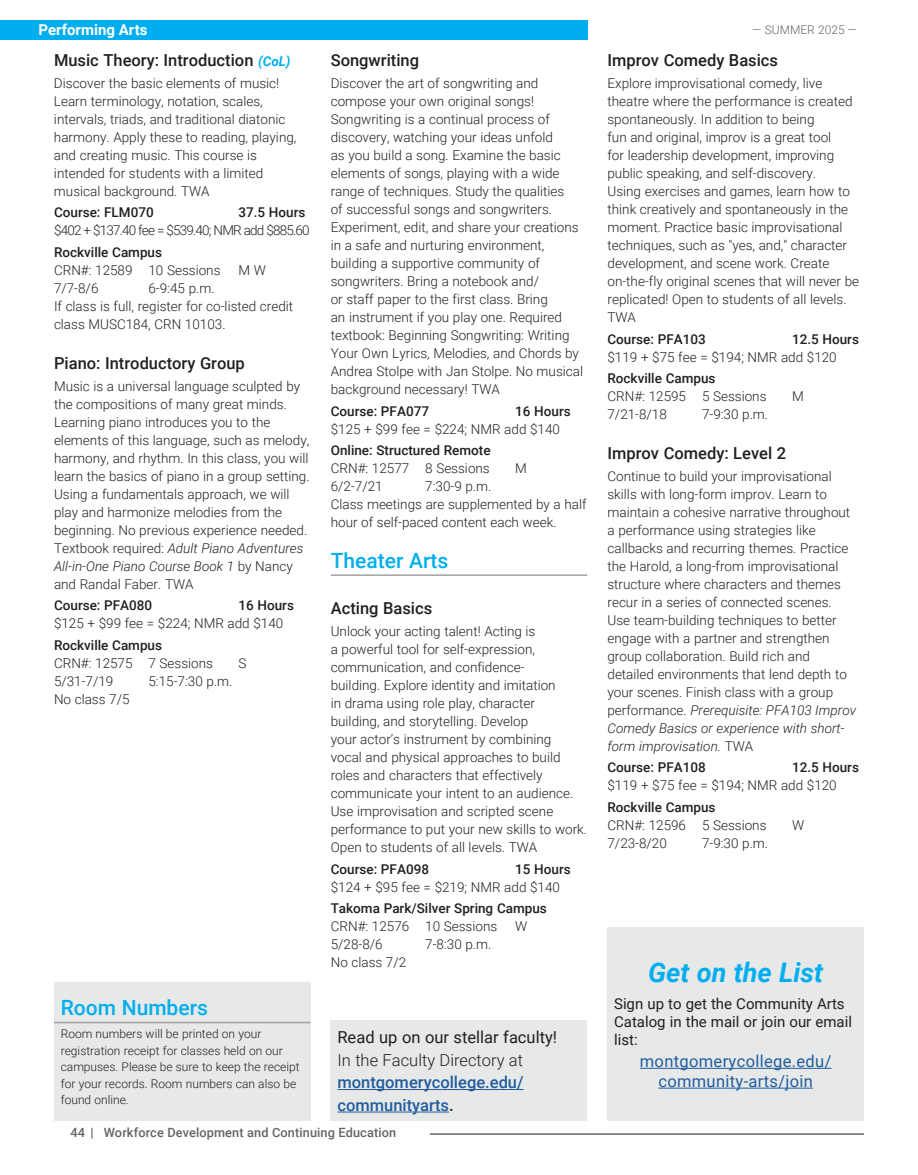
<style>
.page{position:relative;width:918px;height:1175px;background:#fff}
.page>*{position:absolute;margin:0;border:0;box-sizing:border-box;transform-origin:0 0}
.t1{font:italic 700 27px "Roboto";color:#00aeef}
.t2{font:500 21px "Roboto";color:#00aeef}
.t3{font:500 16.5px "Roboto";color:#231f20}
.t4{font:16.5px/19.8px "Roboto";letter-spacing:.02em;color:#215e9f;text-align:center}
.t5{font:500 16.5px/22.5px "Roboto";color:#215e9f}
.t6{font:16.5px "Roboto";color:#231f20}
.t7{font:300 16.5px "Roboto";color:#231f20}
.t8{font:15px/18px "Roboto";color:#231f20}
.t9{font:700 15px "Roboto";color:#fff}
.t10{font:300 13.5px/18px "Roboto";color:#231f20}
.t11{font:500 13.5px "Roboto";color:#231f20}
.t12{font:300 13.5px "Roboto";letter-spacing:-.06em;color:#231f20}
.t13{font:500 12.75px "Roboto";letter-spacing:.01em;color:#636466}
.t14{font:300 12px/16.5px "Roboto";color:#231f20}
.t15{font:300 12px "Roboto";color:#636466}
.s1{font-weight:700;font-style:italic;font-size:13.5px;color:#00aeef}
.s2{font-style:italic}
.s3{color:#231f20}
</style>
<div class="page">
<hr style="left:430px;top:1133px;width:434px;height:1px;background:#636466">
<div style="left:0;top:21px;width:588px;height:19px;background:#00aeef"></div>
<hr style="left:331px;top:574px;width:256px;height:2px;background:#9fa1a4">
<div style="left:331px;top:1020px;width:256px;height:100px;background:#e7e8e8"></div>
<hr style="left:337px;top:1089px;width:187px;height:1px;background:#215e9f">
<hr style="left:337px;top:1111px;width:112px;height:1px;background:#215e9f">
<div style="left:607px;top:927px;width:257px;height:193px;background:#e7e8e8"></div>
<hr style="left:640px;top:1067px;width:192px;height:1px;background:#215e9f">
<hr style="left:658px;top:1087px;width:155px;height:1px;background:#215e9f">
<div style="left:54px;top:982px;width:256px;height:138px;background:#e7e8e8"></div>
<hr style="left:54px;top:1021px;width:256px;height:2px;background:#9fa1a4">
<p class="t9" style="left:38px;top:19px;width:111px">Performing Arts</p>
<p class="t15" style="left:752px;top:21px;width:106px">— SUMMER 2025 —</p>
<p class="t3" style="left:54px;top:49px;width:238px">Music Theory: Introduction <span class="s1">(CoL)</span></p>
<p class="t10" style="left:54px;top:74px;width:244px">Discover the basic elements of music!<br>Learn terminology, notation, scales, intervals, triads, and traditional diatonic harmony. Apply these to reading, playing, and creating music. This course is intended for students with a limited musical background. TWA</p>
<p class="t11" style="left:54px;top:203px;width:101px">Course: FLM070</p>
<p class="t11" style="left:239px;top:203px;width:68px">37.5 Hours</p>
<p class="t12" style="left:54px;top:221px;width:257px">$402 + $137.40 fee = $539.40; NMR add $885.60</p>
<p class="t11" style="left:54px;top:243px;width:110px">Rockville Campus</p>
<p class="t10" style="left:54px;top:261px;width:168px">CRN#: 12589 10 Sessions</p>
<p class="t10" style="left:239px;top:261px;width:29px">M W</p>
<p class="t10" style="left:54px;top:279px;width:46px">7/7-8/6</p>
<p class="t3" style="left:608px;top:49px;width:172px">Improv Comedy Basics</p>
<p class="t10" style="left:608px;top:74px;width:253px">Explore improvisational comedy, live theatre where the performance is created spontaneously. In addition to being<br>fun and original, improv is a great tool<br>for leadership development, improving public speaking, and self-discovery.<br>Using exercises and games, learn how to think creatively and spontaneously in the moment. Practice basic improvisational techniques, such as "yes, and," character development, and scene work. Create on-the-fly original scenes that will never be replicated! Open to students of all levels.<br>TWA</p>
<p class="t11" style="left:608px;top:329px;width:100px">Course: PFA103</p>
<p class="t11" style="left:792px;top:329px;width:68px">12.5 Hours</p>
<p class="t10" style="left:608px;top:347px;width:231px">$119 + $75 fee = $194; NMR add $120</p>
<p class="t11" style="left:608px;top:369px;width:110px">Rockville Campus</p>
<p class="t10" style="left:608px;top:387px;width:161px">CRN#: 12595 5 Sessions</p>
<p class="t10" style="left:792px;top:387px;width:13px">M</p>
<p class="t10" style="left:608px;top:405px;width:61px">7/21-8/18</p>
<p class="t10" style="left:702px;top:405px;width:68px">7-9:30 p.m.</p>
<p class="t3" style="left:608px;top:442px;width:180px">Improv Comedy: Level 2</p>
<p class="t10" style="left:608px;top:466px;width:250px">Continue to build your improvisational skills with long-form improv. Learn to maintain a cohesive narrative throughout a performance using strategies like callbacks and recurring themes. Practice the Harold, a long-from improvisational structure where characters and themes recur in a series of connected scenes.<br>Use team-building techniques to better engage with a partner and strengthen group collaboration. Build rich and detailed environments that lend depth to your scenes. Finish class with a group performance. <span class="s2">Prerequisite: PFA103 Improv Comedy Basics or experience with short&shy;form improvisation.</span> TWA</p>
<p class="t11" style="left:608px;top:758px;width:100px">Course: PFA108</p>
<p class="t11" style="left:792px;top:758px;width:68px">12.5 Hours</p>
<p class="t10" style="left:608px;top:776px;width:231px">$119 + $75 fee = $194; NMR add $120</p>
<p class="t11" style="left:608px;top:797px;width:110px">Rockville Campus</p>
<p class="t10" style="left:608px;top:815px;width:161px">CRN#: 12596 5 Sessions</p>
<p class="t10" style="left:792px;top:815px;width:14px">W</p>
<p class="t10" style="left:608px;top:833px;width:61px">7/23-8/20</p>
<p class="t10" style="left:702px;top:833px;width:68px">7-9:30 p.m.</p>
<p class="t3" style="left:331px;top:49px;width:90px">Songwriting</p>
<p class="t10" style="left:331px;top:74px;width:254px">Discover the art of songwriting and compose your own original songs!<br>Songwriting is a continual process of discovery, watching your ideas unfold<br>as you build a song. Examine the basic elements of songs, playing with a wide range of techniques. Study the qualities<br>of successful songs and songwriters.<br>Experiment, edit, and share your creations in a safe and nurturing environment, building a supportive community of songwriters. Bring a notebook and/<br>or staff paper to the first class. Bring<br>an instrument if you play one. Required textbook: Beginning Songwriting: Writing Your Own Lyrics, Melodies, and Chords by Andrea Stolpe with Jan Stolpe. No musical background necessary! TWA</p>
<p class="t11" style="left:331px;top:401px;width:100px">Course: PFA077</p>
<p class="t11" style="left:515px;top:401px;width:57px">16 Hours</p>
<p class="t10" style="left:331px;top:419px;width:231px">$125 + $99 fee = $224; NMR add $140</p>
<p class="t11" style="left:331px;top:441px;width:161px">Online: Structured Remote</p>
<p class="t10" style="left:331px;top:459px;width:161px">CRN#: 12577 8 Sessions</p>
<p class="t10" style="left:515px;top:459px;width:13px">M</p>
<p class="t10" style="left:331px;top:477px;width:53px">6/2-7/21</p>
<p class="t10" style="left:54px;top:279px;width:241px;text-indent:94px">6-9:45 p.m.<br>If class is full, register for co-listed credit class MUSC184, CRN 10103.</p>
<p class="t3" style="left:54px;top:352px;width:192px">Piano: Introductory Group</p>
<p class="t10" style="left:54px;top:376px;width:257px">Music is a universal language sculpted by the compositions of many great minds.<br>Learning piano introduces you to the elements of this language, such as melody, harmony, and rhythm. In this class, you will learn the basics of piano in a group setting.<br>Using a fundamentals approach, we will play and harmonize melodies from the beginning. No previous experience needed.<br>Textbook required: <span class="s2">Adult Piano Adventures All-in-One Piano Course Book 1</span> by Nancy and Randal Faber. TWA</p>
<p class="t11" style="left:54px;top:596px;width:100px">Course: PFA080</p>
<p class="t11" style="left:239px;top:596px;width:57px">16 Hours</p>
<p class="t10" style="left:54px;top:614px;width:231px">$125 + $99 fee = $224; NMR add $140</p>
<p class="t11" style="left:54px;top:635px;width:110px">Rockville Campus</p>
<p class="t10" style="left:54px;top:653px;width:161px">CRN#: 12575 7 Sessions</p>
<p class="t10" style="left:239px;top:653px;width:9px">S</p>
<p class="t10" style="left:54px;top:671px;width:61px">5/31-7/19</p>
<p class="t10" style="left:148px;top:671px;width:85px">5:15-7:30 p.m.</p>
<p class="t10" style="left:54px;top:689px;width:77px">No class 7/5</p>
<p class="t10" style="left:331px;top:477px;width:257px;text-indent:94px">7:30-9 p.m.<br>Class meetings are supplemented by a half hour of self-paced content each week.</p>
<h2 class="t2" style="left:331px;top:545px;width:119px">Theater Arts</h2>
<p class="t3" style="left:331px;top:597px;width:103px">Acting Basics</p>
<p class="t10" style="left:331px;top:621px;width:258px">Unlock your acting talent! Acting is<br>a powerful tool for self-expression, communication, and confidence-<br>building. Explore identity and imitation<br>in drama using role play, character building, and storytelling. Develop<br>your actor’s instrument by combining<br>vocal and physical approaches to build roles and characters that effectively communicate your intent to an audience.<br>Use improvisation and scripted scene performance to put your new skills to work.<br>Open to students of all levels. TWA</p>
<p class="t11" style="left:331px;top:859px;width:100px">Course: PFA098</p>
<p class="t11" style="left:515px;top:859px;width:57px">15 Hours</p>
<p class="t10" style="left:331px;top:877px;width:231px">$124 + $95 fee = $219; NMR add $140</p>
<p class="t11" style="left:331px;top:898px;width:218px">Takoma Park/Silver Spring Campus</p>
<p class="t10" style="left:331px;top:916px;width:168px">CRN#: 12576 10 Sessions</p>
<p class="t10" style="left:515px;top:916px;width:14px">W</p>
<p class="t10" style="left:331px;top:934px;width:53px">5/28-8/6</p>
<p class="t10" style="left:425px;top:934px;width:68px">7-8:30 p.m.</p>
<p class="t10" style="left:331px;top:952px;width:77px">No class 7/2</p>
<h1 class="t1" style="left:648px;top:953px;width:176px">Get on the List</h1>
<p class="t8" style="left:614px;top:993px;width:239px">Sign up to get the Community Arts<br>Catalog in the mail or join our email list:</p>
<p class="t4" style="left:640px;top:1050px;width:193px">montgomerycollege.edu/ community-arts/join</p>
<h2 class="t2" style="left:61px;top:992px;width:149px">Room Numbers</h2>
<p class="t14" style="left:61px;top:1025px;width:240px">Room numbers will be printed on your registration receipt for classes held on our campuses. Please be sure to keep the receipt for your records. Room numbers can also be found online.</p>
<p class="t6" style="left:337px;top:1025px;width:221px">Read up on our stellar faculty!</p>
<p class="t7" style="left:337px;top:1048px;width:187px">In the Faculty Directory at</p>
<p class="t5" style="left:337px;top:1070px;width:188px">montgomerycollege.edu/ communityarts<span class="s3">.</span></p>
<p class="t13" style="left:71px;top:1123px;width:327px">44 | Workforce Development and Continuing Education</p>
</div>
